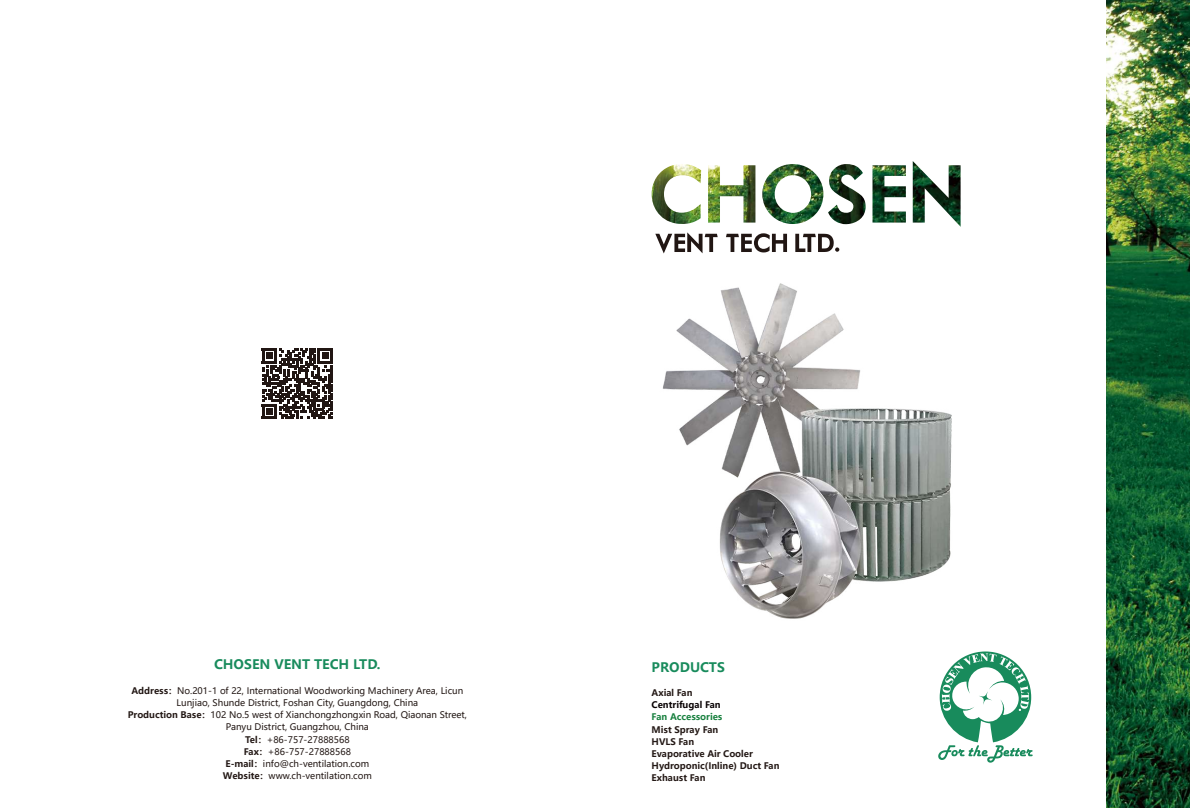
<style>
.page{position:relative;width:1190px;height:808px;background:#fff}
.page>*{position:absolute;margin:0;border:0;box-sizing:border-box;transform-origin:0 0}
.t1{font:700 13px "Microsoft Ya Hei";color:#188b5c}
.t2{font:9px/12.2px "Microsoft Ya Hei";color:#231815;text-align:center}
.t3{font:700 9px/12.2px "Microsoft Ya Hei";color:#231815}
.t4{font:700 9px "Microsoft Ya Hei";color:#070102}
.t5{font:700 9px "Microsoft Ya Hei";color:#17803e}
.s1{font-weight:700}
</style>
<div class="page">
<img style="left:1106px;top:0;width:84px;height:808px">
<svg style="left:938px;top:673px;width:94px;height:90px"></svg>
<img style="left:652px;top:161px;width:308px;height:65px">
<svg style="left:655px;top:232px;width:63px;height:21px"></svg>
<svg style="left:726px;top:233px;width:61px;height:19px"></svg>
<svg style="left:795px;top:234px;width:44px;height:18px"></svg>
<svg style="left:262px;top:348px;width:71px;height:71px"></svg>
<img style="left:662px;top:283px;width:506px;height:390px">
<h1 class="t1" style="left:214px;top:655px;width:168px">CHOSEN VENT TECH LTD.</h1>
<p class="t2" style="left:128px;top:684px;width:341px"><span class="s1">Address：</span>No.201-1 of 22, International Woodworking Machinery Area, Licun Lunjiao, Shunde District, Foshan City, Guangdong, China<br><span class="s1">Production Base：</span>102 No.5 west of Xianchongzhongxin Road, Qiaonan Street, Panyu District, Guangzhou, China<br><span class="s1">Tel：</span>+86-757-27888568<br><span class="s1">Fax：</span>+86-757-27888568<br><span class="s1">E-mail：</span>info@ch-ventilation.com<br><span class="s1">Website：</span>www.ch-ventilation.com</p>
<h1 class="t1" style="left:652px;top:658px;width:75px">PRODUCTS</h1>
<p class="t3" style="left:652px;top:686px;width:42px">Axial Fan</p>
<p class="t4" style="left:652px;top:699px;width:71px">Centrifugal Fan</p>
<p class="t5" style="left:652px;top:711px;width:72px">Fan Accessories</p>
<p class="t3" style="left:652px;top:723px;width:129px">Mist Spray Fan<br>HVLS Fan<br>Evaporative Air Cooler<br>Hydroponic(Inline) Duct Fan<br>Exhaust Fan</p>
</div>
